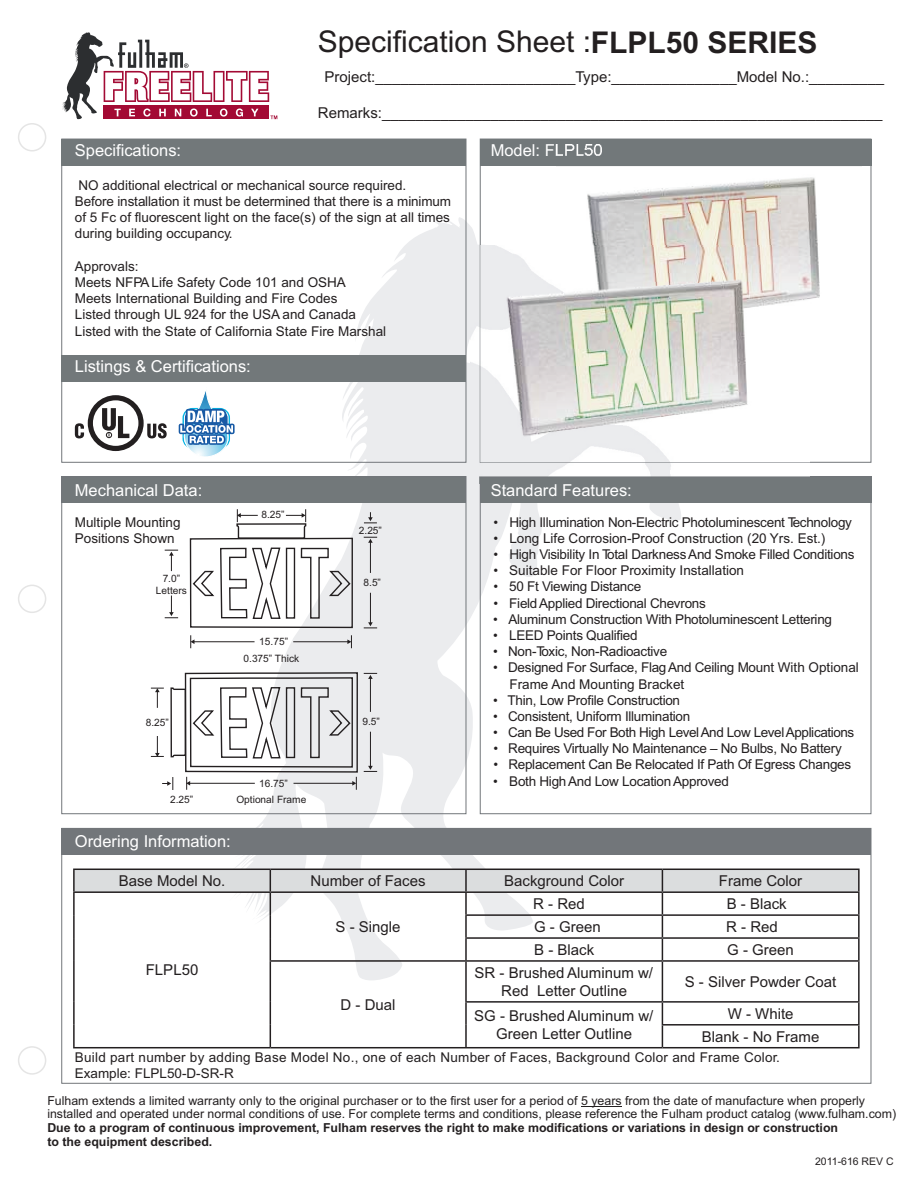
<style>
.page{position:relative;width:918px;height:1188px;background:#fff}
.page>*{position:absolute;margin:0;border:0;box-sizing:border-box;transform-origin:0 0}
.t1{font:30px "Arial";color:#231f20}
.t2{font:16.5px "Arial";color:#fff}
.t3{font:15px/18px "Arial";color:#231f20;text-align:center}
.t4{font:13.5px/15.9px "Arial";letter-spacing:-.02em;color:#231f20}
.t5{font:13.5px/16.2px "Arial";color:#231f20}
.t6{font:13.5px/16.2px "Arial";letter-spacing:.02em;color:#231f20}
.t7{font:13.5px "Arial";letter-spacing:-.03em;color:#231f20}
.t8{font:12.3px/13.8px "Arial";color:#231f20}
.t9{font:700 12.3px/13.8px "Arial";color:#231f20}
.t10{font:10.5px "Arial";color:#231f20}
.t11{font:10.2px/16.4px "Arial";color:#231f20;text-align:center}
.s1{font-weight:700}
</style>
<div class="page">
<svg style="left:18px;top:123px;width:28px;height:952px"></svg>
<svg style="left:222px;top:217px;width:459px;height:766px"></svg>
<div style="left:61px;top:139px;width:405px;height:27px;background:#72787a"></div>
<div style="left:61px;top:355px;width:405px;height:27px;background:#72787a"></div>
<div style="left:480px;top:139px;width:391px;height:27px;background:#72787a"></div>
<div style="left:61px;top:828px;width:810px;height:27px;background:#72767a"></div>
<div style="left:61px;top:476px;width:405px;height:27px;background:#72787a"></div>
<div style="left:480px;top:476px;width:391px;height:27px;background:#72787a"></div>
<div style="left:61px;top:476px;width:405px;height:338px;border:1px solid #72767a"></div>
<hr style="left:194px;top:642px;width:61px;height:1px;background:#231f20">
<svg style="left:190px;top:635px;width:4px;height:13px"></svg>
<hr style="left:293px;top:642px;width:55px;height:1px;background:#231f20">
<svg style="left:347px;top:635px;width:5px;height:13px"></svg>
<hr style="left:370px;top:542px;width:1px;height:31px;background:#231f20">
<hr style="left:370px;top:593px;width:1px;height:30px;background:#231f20">
<svg style="left:364px;top:537px;width:13px;height:6px"></svg>
<svg style="left:364px;top:622px;width:13px;height:7px"></svg>
<svg style="left:165px;top:550px;width:13px;height:21px"></svg>
<svg style="left:165px;top:596px;width:13px;height:22px"></svg>
<svg style="left:364px;top:512px;width:13px;height:12px"></svg>
<svg style="left:189px;top:509px;width:165px;height:120px"></svg>
<svg style="left:151px;top:672px;width:226px;height:118px"></svg>
<svg style="left:62px;top:32px;width:215px;height:87px"></svg>
<img style="left:557px;top:144px;width:305px;height:155px">
<img style="left:470px;top:245px;width:339px;height:239px">
<hr style="left:73px;top:893px;width:2px;height:22px;background:#231f20">
<hr style="left:858px;top:893px;width:2px;height:21px;background:#231f20">
<hr style="left:73px;top:915px;width:2px;height:23px;background:#231f20">
<hr style="left:858px;top:916px;width:2px;height:21px;background:#231f20">
<hr style="left:73px;top:938px;width:2px;height:23px;background:#231f20">
<hr style="left:662px;top:937px;width:198px;height:2px;background:#231f20">
<hr style="left:858px;top:939px;width:2px;height:21px;background:#231f20">
<hr style="left:73px;top:961px;width:2px;height:41px;background:#231f20">
<hr style="left:270px;top:960px;width:196px;height:2px;background:#231f20">
<hr style="left:270px;top:962px;width:1px;height:40px;background:#231f20">
<hr style="left:466px;top:960px;width:196px;height:2px;background:#231f20">
<hr style="left:465px;top:962px;width:2px;height:39px;background:#231f20">
<hr style="left:662px;top:960px;width:198px;height:2px;background:#231f20">
<hr style="left:662px;top:962px;width:1px;height:39px;background:#231f20">
<hr style="left:858px;top:962px;width:2px;height:39px;background:#231f20">
<hr style="left:73px;top:1002px;width:2px;height:23px;background:#231f20">
<hr style="left:465px;top:1001px;width:197px;height:2px;background:#231f20">
<hr style="left:465px;top:1003px;width:2px;height:22px;background:#231f20">
<hr style="left:662px;top:1001px;width:198px;height:2px;background:#231f20">
<hr style="left:858px;top:1003px;width:2px;height:21px;background:#231f20">
<hr style="left:73px;top:1025px;width:2px;height:22px;background:#231f20">
<svg style="left:270px;top:1002px;width:1px;height:45px"></svg>
<hr style="left:465px;top:1025px;width:2px;height:22px;background:#231f20">
<hr style="left:662px;top:1024px;width:198px;height:2px;background:#231f20">
<svg style="left:662px;top:1003px;width:1px;height:44px"></svg>
<hr style="left:858px;top:1026px;width:2px;height:21px;background:#231f20">
<hr style="left:73px;top:1047px;width:197px;height:1px;background:#231f20">
<hr style="left:270px;top:1047px;width:196px;height:1px;background:#231f20">
<hr style="left:466px;top:1047px;width:196px;height:1px;background:#231f20">
<hr style="left:662px;top:1047px;width:198px;height:1px;background:#231f20">
<hr style="left:73px;top:869px;width:197px;height:1px;background:#231f20">
<hr style="left:73px;top:870px;width:2px;height:21px;background:#231f20">
<hr style="left:73px;top:891px;width:197px;height:2px;background:#231f20">
<hr style="left:662px;top:869px;width:198px;height:1px;background:#231f20">
<svg style="left:74px;top:869px;width:785px;height:91px"></svg>
<hr style="left:858px;top:870px;width:2px;height:21px;background:#231f20">
<hr style="left:662px;top:891px;width:198px;height:2px;background:#231f20">
<hr style="left:662px;top:914px;width:198px;height:2px;background:#231f20">
<svg style="left:177px;top:382px;width:64px;height:85px"></svg>
<svg style="left:75px;top:395px;width:92px;height:56px"></svg>
<hr style="left:581px;top:1106px;width:41px;height:1px;background:#231f20">
<p class="t2" style="left:75px;top:141px;width:108px">Specifications:</p>
<h1 class="t1" style="left:318px;top:25px;width:501px">Specification Sheet :<span class="s1">FLPL50 SERIES</span></h1>
<p class="t3" style="left:325px;top:68px;width:561px">Project:________________________Type:_______________Model No.:_________</p>
<p class="t3" style="left:318px;top:104px;width:566px">Remarks:____________________________________________________________</p>
<p class="t2" style="left:491px;top:141px;width:113px">Model: FLPL50</p>
<p class="t5" style="left:75px;top:177px;width:378px">NO additional electrical or mechanical source required.<br>Before installation it must be determined that there is a minimum of 5 Fc of fluorescent light on the face(s) of the sign at all times during building occupancy.</p>
<p class="t5" style="left:75px;top:258px;width:313px">Approvals:<br>Meets NFPA Life Safety Code 101 and OSHA<br>Meets International Building and Fire Codes<br>Listed through UL 924 for the USA and Canada Listed with the State of California State Fire Marshal</p>
<p class="t2" style="left:75px;top:357px;width:178px">Listings &amp; Certifications:</p>
<p class="t2" style="left:75px;top:480px;width:129px">Mechanical Data:</p>
<p class="t2" style="left:491px;top:480px;width:143px">Standard Features:</p>
<p class="t5" style="left:75px;top:514px;width:107px">Multiple Mounting<br>Positions Shown</p>
<p class="t11" style="left:156px;top:572px;width:33px;line-height:12.1px">7.0”<br>Letters</p>
<p class="t11" style="left:146px;top:714px;width:25px">8.25”</p>
<p class="t11" style="left:170px;top:791px;width:25px">2.25”</p>
<p class="t11" style="left:261px;top:507px;width:25px">8.25”</p>
<p class="t11" style="left:244px;top:634px;width:57px">15.75”<br>0.375” Thick</p>
<p class="t11" style="left:259px;top:775px;width:30px">16.75”</p>
<p class="t11" style="left:236px;top:791px;width:71px">Optional Frame</p>
<p class="t2" style="left:75px;top:832px;width:157px">Ordering Information:</p>
<p class="t11" style="left:359px;top:523px;width:25px">2.25”</p>
<p class="t11" style="left:364px;top:575px;width:19px">8.5”</p>
<p class="t11" style="left:363px;top:714px;width:19px">9.5”</p>
<p class="t4" style="left:493px;top:514px;width:360px">• High Illumination Non-Electric Photoluminescent Technology</p>
<p class="t5" style="left:493px;top:530px;width:334px">• Long Life Corrosion-Proof Construction (20 Yrs. Est.)</p>
<p class="t4" style="left:493px;top:546px;width:363px">• High Visibility In Total Darkness And Smoke Filled Conditions</p>
<p class="t5" style="left:493px;top:562px;width:252px">• Suitable For Floor Proximity Installation</p>
<p class="t4" style="left:493px;top:579px;width:149px">• 50 Ft Viewing Distance</p>
<p class="t4" style="left:493px;top:595px;width:214px">• Field Applied Directional Chevrons</p>
<p class="t4" style="left:493px;top:611px;width:340px">• Aluminum Construction With Photoluminescent Lettering</p>
<p class="t4" style="left:493px;top:627px;width:146px">• LEED Points Qualified</p>
<p class="t4" style="left:493px;top:643px;width:175px">• Non-Toxic, Non-Radioactive</p>
<p class="t4" style="left:493px;top:660px;width:367px">• Designed For Surface, Flag And Ceiling Mount With Optional</p>
<p class="t4" style="left:493px;top:692px;width:188px">• Thin, Low Profile Construction</p>
<p class="t4" style="left:493px;top:708px;width:199px">• Consistent, Uniform Illumination</p>
<p class="t7" style="left:493px;top:725px;width:363px">• Can Be Used For Both High Level And Low Level Applications</p>
<p class="t4" style="left:508px;top:741px;width:344px;text-indent:-15px">• Requires Virtually No Maintenance – No Bulbs, No Battery<br>Replacement Can Be Relocated If Path Of Egress Changes</p>
<p class="t5" style="left:509px;top:676px;width:176px">Frame And Mounting Bracket</p>
<p class="t5" style="left:493px;top:756px;width:6px">•</p>
<p class="t4" style="left:493px;top:773px;width:237px">• Both High And Low Location Approved</p>
<p class="t3" style="left:119px;top:872px;width:108px">Base Model No.</p>
<p class="t3" style="left:311px;top:872px;width:117px">Number of Faces</p>
<p class="t3" style="left:504px;top:872px;width:122px">Background Color</p>
<p class="t3" style="left:719px;top:872px;width:85px">Frame Color</p>
<p class="t3" style="left:146px;top:961px;width:54px">FLPL50</p>
<p class="t3" style="left:336px;top:918px;width:67px">S - Single</p>
<p class="t3" style="left:341px;top:996px;width:57px">D - Dual</p>
<p class="t3" style="left:533px;top:895px;width:53px">R - Red</p>
<p class="t3" style="left:727px;top:895px;width:62px">B - Black</p>
<p class="t3" style="left:534px;top:917px;width:68px">G - Green</p>
<p class="t3" style="left:726px;top:917px;width:53px">R - Red</p>
<p class="t3" style="left:534px;top:941px;width:62px">B - Black</p>
<p class="t3" style="left:727px;top:941px;width:68px">G - Green</p>
<p class="t3" style="left:475px;top:964px;width:180px">SR - Brushed Aluminum w/<br>Red Letter Outline</p>
<p class="t3" style="left:685px;top:973px;width:153px">S - Silver Powder Coat</p>
<p class="t3" style="left:474px;top:1007px;width:181px">SG - Brushed Aluminum w/<br>Green Letter Outline</p>
<p class="t3" style="left:702px;top:1002px;width:119px;line-height:23px">W - White<br>Blank - No Frame</p>
<p class="t6" style="left:75px;top:1049px;width:707px">Build part number by adding Base Model No., one of each Number of Faces, Background Color and Frame Color.<br>Example: FLPL50-D-SR-R</p>
<p class="t8" style="left:47px;top:1094px;width:850px">Fulham extends a limited warranty only to the original purchaser or to the first user for a period of 5 years from the date of manufacture when properly installed and operated under normal conditions of use. For complete terms and conditions, please reference the Fulham product catalog (www.fulham.com)</p>
<p class="t9" style="left:47px;top:1121px;width:792px">Due to a program of continuous improvement, Fulham reserves the right to make modifications or variations in design or construction to the equipment described.</p>
<p class="t10" style="left:815px;top:1155px;width:80px">2011-616 REV C</p>
</div>
